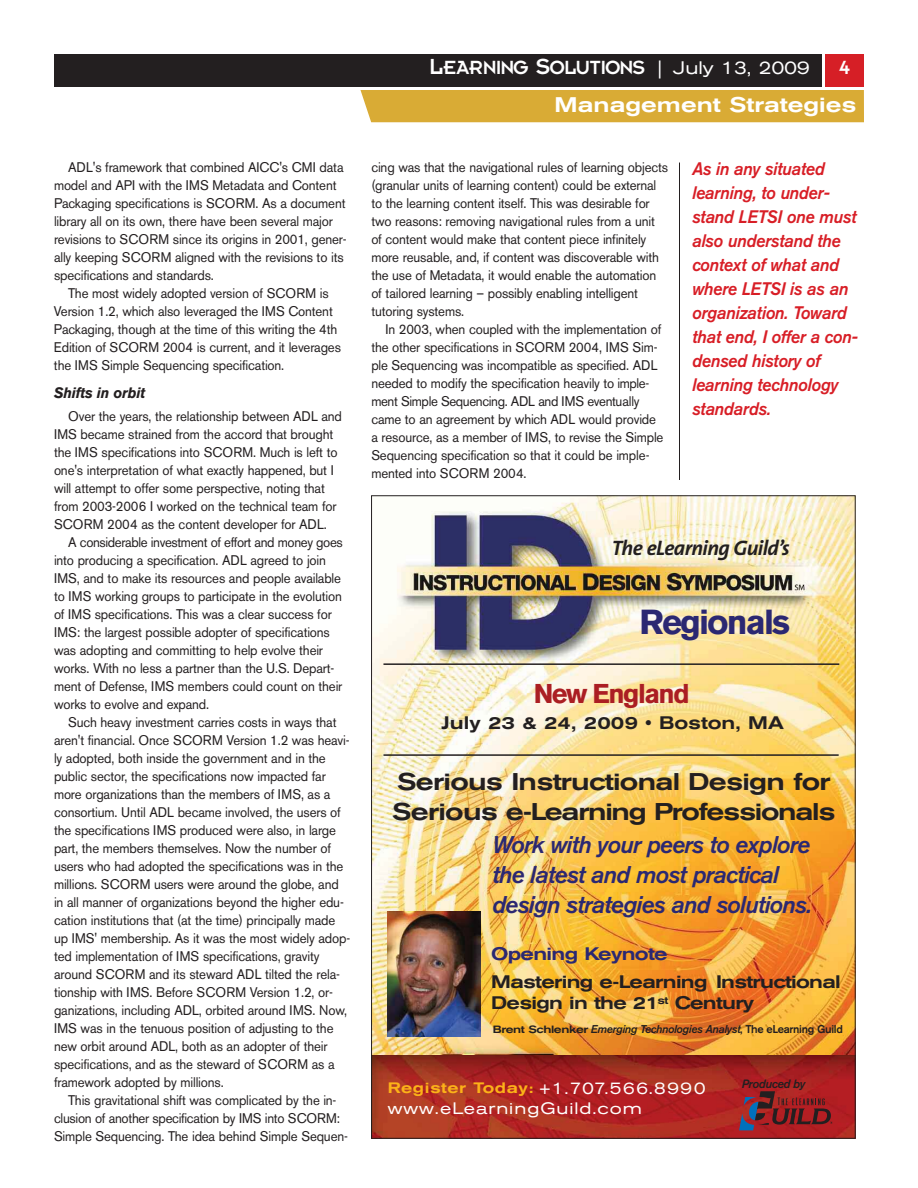
<style>
.page{position:relative;width:918px;height:1188px;background:#fff}
.page>*{position:absolute;margin:0;border:0;box-sizing:border-box;transform-origin:0 0}
.t1{font:700 34.5px "Akzidenz Grotesk BE";letter-spacing:-.055em;color:#2b2872}
.t2{font:700 27px "Akzidenz Grotesk BE";letter-spacing:-.055em;color:#ab1e23}
.t3{font:italic 500 24px/30px "Akzidenz Grotesk BE";letter-spacing:-.035em;color:#2b2872}
.t4{font:500 expanded 24px/30px "Akzidenz Grotesk BE";letter-spacing:-.03em;color:#231f20}
.t5{font:21px "Insignia";letter-spacing:-.055em;color:#fff}
.t6{font:500 expanded 21px "Akzidenz Grotesk BE";color:#fff}
.t7{font:italic 700 21px "The Sans";letter-spacing:-.03em;color:#231f20}
.t8{font:italic 500 18px/24px "Akzidenz Grotesk BE";letter-spacing:-.015em;color:#d81e26;scale:.95 1}
.t9{font:500 expanded 18px/21px "Akzidenz Grotesk BE";letter-spacing:-.04em;color:#231f20}
.t10{font:500 expanded 18px "Akzidenz Grotesk BE";color:#231f20}
.t11{font:500 expanded 18px "Akzidenz Grotesk BE";letter-spacing:-.04em;color:#2b2872}
.t12{font:expanded 16.5px/19.8px "Akzidenz Grotesk BE";letter-spacing:.055em;color:#fff}
.t13{font:italic 700 15px "Akzidenz Grotesk BE";letter-spacing:-.01em;color:#231f20;scale:.95 1}
.t14{font:13.8px/18px "Akzidenz Grotesk BE";letter-spacing:-.01em;color:#231f20;scale:.95 1}
.t15{font:italic 500 12px "Akzidenz Grotesk BE";letter-spacing:-.035em;color:#231f20}
.t16{font:italic 500 11.25px "Akzidenz Grotesk BE";letter-spacing:-.03em;color:#231f20}
.s1{font-size:24px}
.s2{font-family:"Akzidenz Grotesk BE";font-size:18px}
.s3{font-family:"Akzidenz Grotesk BE";font-stretch:expanded;font-size:18px}
.s4{font-style:normal;font-stretch:expanded;font-size:10.5px}
.s5{font-style:normal}
.s6{font-weight:500;font-size:15px;color:#fcb218}
</style>
<div class="page">
<div style="left:54px;top:54px;width:767px;height:32px;background:#231f20"></div>
<div style="left:826px;top:54px;width:38px;height:32px;background:#d61f26"></div>
<div style="left:360px;top:90px;width:504px;height:32px;background:#d9ab35"></div>
<hr style="left:679px;top:163px;width:1px;height:317px;background:#231f20">
<img style="left:371px;top:495px;width:368px;height:642px">
<img style="left:372px;top:495px;width:483px;height:559px">
<hr style="left:383px;top:754px;width:456px;height:2px;background:#231f20">
<hr style="left:383px;top:663px;width:456px;height:2px;background:#231f20">
<svg style="left:739px;top:798px;width:117px;height:341px"></svg>
<img style="left:387px;top:911px;width:93px;height:125px">
<p class="t14" style="left:54px;top:159px;width:310px;text-indent:14px">ADL's framework that combined AICC's CMI data model and API with the IMS Metadata and Content Packaging specifications is SCORM. As a document library all on its own, there have been several major revisions to SCORM since its origins in 2001, gener&shy;ally keeping SCORM aligned with the revisions to its specifications and standards.</p>
<p class="t14" style="left:54px;top:285px;width:304px;text-indent:14px">The most widely adopted version of SCORM is Version 1.2, which also leveraged the IMS Content Packaging, though at the time of this writing the 4th Edition of SCORM 2004 is current, and it leverages the IMS Simple Sequencing specification.</p>
<p class="t13" style="left:54px;top:388px;width:98px">Shifts in orbit</p>
<p class="t14" style="left:54px;top:408px;width:305px;text-indent:14px">Over the years, the relationship between ADL and IMS became strained from the accord that brought the IMS specifications into SCORM. Much is left to one's interpretation of what exactly happened, but I will attempt to offer some perspective, noting that from 2003-2006 I worked on the technical team for SCORM 2004 as the content developer for ADL.</p>
<p class="t14" style="left:54px;top:534px;width:306px;text-indent:14px">A considerable investment of effort and money goes into producing a specification. ADL agreed to join IMS, and to make its resources and people available to IMS working groups to participate in the evolution of IMS specifications. This was a clear success for IMS: the largest possible adopter of specifications was adopting and committing to help evolve their works. With no less a partner than the U.S. Depart&shy;ment of Defense, IMS members could count on their works to evolve and expand.</p>
<p class="t14" style="left:54px;top:714px;width:313px;text-indent:14px">Such heavy investment carries costs in ways that aren't financial. Once SCORM Version 1.2 was heavi&shy;ly adopted, both inside the government and in the public sector, the specifications now impacted far more organizations than the members of IMS, as a consortium. Until ADL became involved, the users of the specifications IMS produced were also, in large part, the members themselves. Now the number of users who had adopted the specifications was in the millions. SCORM users were around the globe, and in all manner of organizations beyond the higher edu&shy;cation institutions that (at the time) principally made up IMS' membership. As it was the most widely adop&shy;ted implementation of IMS specifications, gravity around SCORM and its steward ADL tilted the rela&shy;tionship with IMS. Before SCORM Version 1.2, or&shy;ganizations, including ADL, orbited around IMS. Now, IMS was in the tenuous position of adjusting to the new orbit around ADL, both as an adopter of their specifications, and as the steward of SCORM as a framework adopted by millions.</p>
<p class="t14" style="left:54px;top:1092px;width:311px;text-align:center">This gravitational shift was complicated by the in&shy;clusion of another specification by IMS into SCORM:<br>Simple Sequencing. The idea behind Simple Sequen-</p>
<h3 class="t5" style="left:429px;top:60px;width:382px"><span class="s1">L</span>EARNING <span class="s1">S</span>OLUTIONS <span class="s2">|</span> <span class="s3">July 13, 2009</span></h3>
<h3 class="t5" style="left:839px;top:61px;width:12px">4</h3>
<h3 class="t6" style="left:555px;top:97px;width:303px">Management Strategies</h3>
<p class="t14" style="left:371px;top:159px;width:314px">cing was that the navigational rules of learning objects (granular units of learning content) could be external to the learning content itself. This was desirable for two reasons: removing navigational rules from a unit of content would make that content piece infinitely more reusable, and, if content was discoverable with the use of Metadata, it would enable the automation of tailored learning – possibly enabling intelligent tutoring systems.</p>
<p class="t14" style="left:371px;top:321px;width:309px;text-indent:14px">In 2003, when coupled with the implementation of the other specifications in SCORM 2004, IMS Sim&shy;ple Sequencing was incompatible as specified. ADL needed to modify the specification heavily to imple&shy;ment Simple Sequencing. ADL and IMS eventually came to an agreement by which ADL would provide a resource, as a member of IMS, to revise the Simple Sequencing specification so that it could be imple&shy;mented into SCORM 2004.</p>
<h3 class="t8" style="left:692px;top:158px;width:176px">As in any situated learning, to under&shy;stand LETSI one must also understand the context of what and where LETSI is as an organization. Toward that end, I offer a con&shy;densed history of learning technology standards.</h3>
<h3 class="t7" style="left:612px;top:539px;width:180px">The eLearning Guild’s</h3>
<h1 class="t1" style="left:640px;top:610px;width:152px">Regionals</h1>
<h2 class="t2" style="left:534px;top:684px;width:158px">New England</h2>
<h3 class="t10" style="left:441px;top:717px;width:344px">July 23 &amp; 24, 2009 • Boston, MA</h3>
<h3 class="t4" style="left:392px;top:769px;width:445px">Serious Instructional Design for<br>Serious e-Learning Professionals</h3>
<h3 class="t3" style="left:492px;top:832px;width:322px">Work with your peers to explore the latest and most practical design strategies and solutions.</h3>
<h3 class="t11" style="left:491px;top:948px;width:178px">Opening Keynote</h3>
<h3 class="t9" style="left:491px;top:973px;width:351px">Mastering e-Learning Instructional<br>Design in the 21<sup>st</sup> Century</h3>
<p class="t16" style="left:493px;top:1025px;width:352px"><span class="s4">Brent Schlenker</span> Emerging Technologies Analyst<span class="s5">, The eLearning Guild</span></p>
<p class="t12" style="left:388px;top:1080px;width:319px"><span class="s6">Register Today:</span> +1.707.566.8990 www.eLearningGuild.com</p>
<p class="t15" style="left:742px;top:1079px;width:65px">Produced by</p>
</div>
